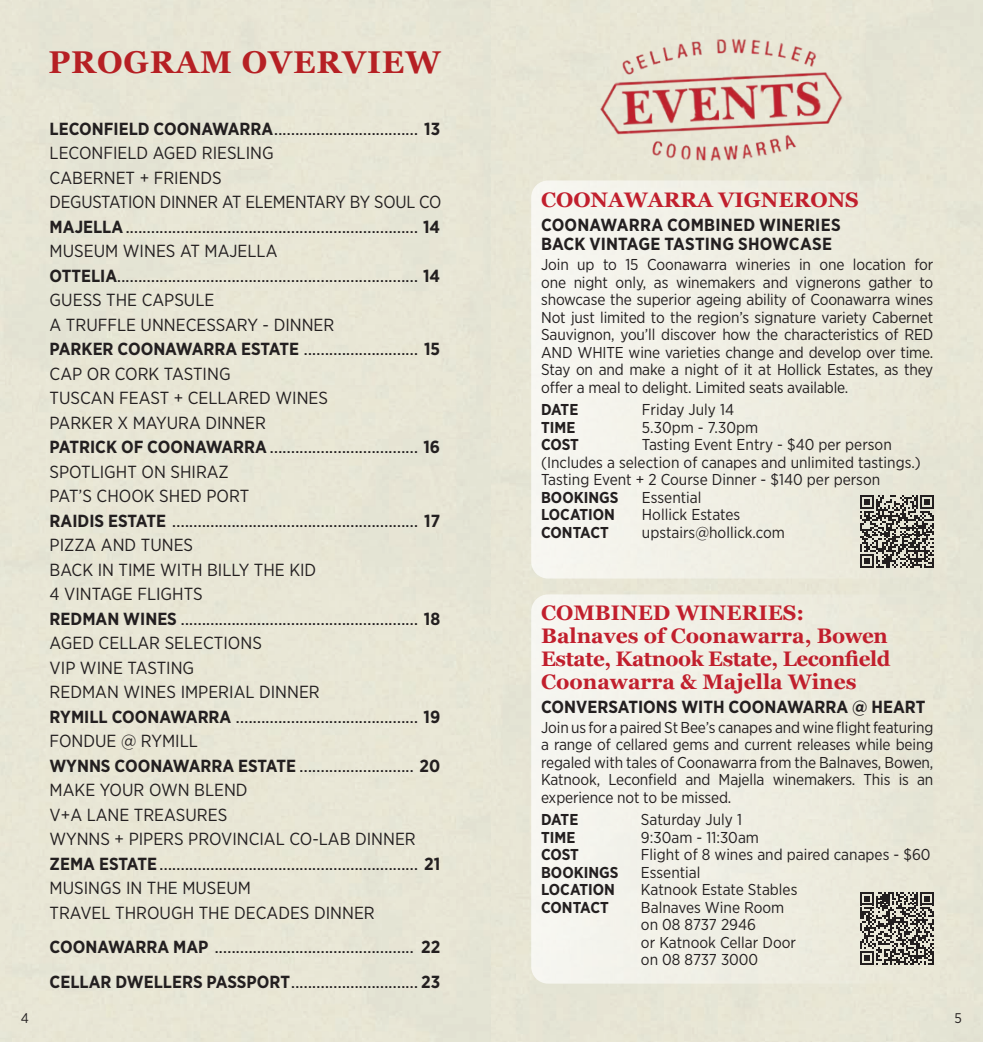
<style>
.page{position:relative;width:983px;height:1042px;background:#fff}
.page>*{position:absolute;margin:0;border:0;box-sizing:border-box;transform-origin:0 0}
.t1{font:700 31.5px "Georgia";letter-spacing:.03em;color:#b62024}
.t2{font:700 21px/22.8px "Georgia";color:#c11f2d}
.t3{font:17.5px/24.5px "Gotham Narrow";color:#231f20}
.t4{font:700 17.5px/19.2px "Gotham Narrow";color:#231f20}
.t5{font:15.75px/17.5px "Gotham Narrow";color:#231f20;text-align:justify}
.t6{font:700 15.75px "Gotham Narrow";color:#231f20}
.t7{font:14px "Gotham Narrow";color:#231f20}
.t8{font:700 12.25px "Gotham Narrow";color:#231f20}
.s1{font-size:17.5px}
</style>
<div class="page">
<div style="left:0;top:0;width:982px;height:1042px;background:#e8e6d5"></div>
<svg style="left:531px;top:180px;width:402px;height:398px;background:#efeee3"></svg>
<svg style="left:531px;top:594px;width:402px;height:389px;background:#efeee3"></svg>
<img style="left:593px;top:29px;width:256px;height:140px">
<svg style="left:860px;top:495px;width:73px;height:73px;background:#807d76"></svg>
<svg style="left:860px;top:891px;width:73px;height:74px;background:#827f78"></svg>
<h1 class="t1" style="left:48px;top:39px;width:393px">PROGRAM OVERVIEW</h1>
<p class="t8" style="left:50px;top:122px;width:392px"><span class="s1">LECONFIELD COONAWARRA</span>.................................. <span class="s1">13</span></p>
<p class="t3" style="left:50px;top:140px;width:393px">LECONFIELD AGED RIESLING<br>CABERNET + FRIENDS<br>DEGUSTATION DINNER AT ELEMENTARY BY SOUL CO</p>
<p class="t8" style="left:50px;top:220px;width:392px"><span class="s1">MAJELLA</span>..................................................................... <span class="s1">14</span></p>
<p class="t3" style="left:50px;top:238px;width:229px">MUSEUM WINES AT MAJELLA</p>
<p class="t8" style="left:50px;top:269px;width:392px"><span class="s1">OTTELIA</span>....................................................................... <span class="s1">14</span></p>
<p class="t3" style="left:50px;top:287px;width:286px">GUESS THE CAPSULE<br>A TRUFFLE UNNECESSARY - DINNER</p>
<p class="t8" style="left:50px;top:343px;width:392px"><span class="s1">PARKER COONAWARRA ESTATE</span> ........................... <span class="s1">15</span></p>
<p class="t3" style="left:50px;top:361px;width:280px">CAP OR CORK TASTING<br>TUSCAN FEAST + CELLARED WINES<br>PARKER X MAYURA DINNER</p>
<p class="t8" style="left:50px;top:441px;width:392px"><span class="s1">PATRICK OF COONAWARRA</span> ................................... <span class="s1">16</span></p>
<p class="t3" style="left:50px;top:459px;width:201px">SPOTLIGHT ON SHIRAZ<br>PAT’S CHOOK SHED PORT</p>
<p class="t8" style="left:50px;top:514px;width:392px"><span class="s1">RAIDIS ESTATE</span> .......................................................... <span class="s1">17</span></p>
<p class="t3" style="left:50px;top:532px;width:268px">PIZZA AND TUNES<br>BACK IN TIME WITH BILLY THE KID<br>4 VINTAGE FLIGHTS</p>
<p class="t8" style="left:50px;top:612px;width:392px"><span class="s1">REDMAN WINES</span> ........................................................ <span class="s1">18</span></p>
<p class="t3" style="left:50px;top:630px;width:272px">AGED CELLAR SELECTIONS<br>VIP WINE TASTING<br>REDMAN WINES IMPERIAL DINNER</p>
<p class="t8" style="left:50px;top:710px;width:392px"><span class="s1">RYMILL COONAWARRA</span> ........................................... <span class="s1">19</span></p>
<p class="t3" style="left:50px;top:728px;width:150px">FONDUE @ RYMILL</p>
<p class="t8" style="left:50px;top:759px;width:392px"><span class="s1">WYNNS COONAWARRA ESTATE</span> ........................... <span class="s1">20</span></p>
<p class="t3" style="left:50px;top:777px;width:367px">MAKE YOUR OWN BLEND<br>V+A LANE TREASURES<br>WYNNS + PIPERS PROVINCIAL CO-LAB DINNER</p>
<p class="t8" style="left:50px;top:857px;width:392px"><span class="s1">ZEMA ESTATE</span> ............................................................. <span class="s1">21</span></p>
<p class="t3" style="left:50px;top:875px;width:326px">MUSINGS IN THE MUSEUM<br>TRAVEL THROUGH THE DECADES DINNER</p>
<p class="t8" style="left:50px;top:941px;width:392px"><span class="s1">COONAWARRA MAP</span> ............................................... <span class="s1">22</span></p>
<p class="t8" style="left:50px;top:975px;width:392px"><span class="s1">CELLAR DWELLERS PASSPORT</span>.............................. <span class="s1">23</span></p>
<h2 class="t2" style="left:541px;top:187px;width:319px">COONAWARRA VIGNERONS</h2>
<p class="t4" style="left:541px;top:215px;width:301px">COONAWARRA COMBINED WINERIES<br>BACK VINTAGE TASTING SHOWCASE</p>
<p class="t5" style="left:541px;top:256px;width:393px">Join up to 15 Coonawarra wineries in one location for one night only, as winemakers and vignerons gather to showcase the superior ageing ability of Coonawarra wines Not just limited to the region’s signature variety Cabernet Sauvignon, you’ll discover how the characteristics of RED AND WHITE wine varieties change and develop over time.<br>Stay on and make a night of it at Hollick Estates, as they offer a meal to delight. Limited seats available.</p>
<p class="t6" style="left:541px;top:400px;width:39px">DATE</p>
<p class="t5" style="left:641px;top:401px;width:94px">Friday July 14</p>
<p class="t6" style="left:541px;top:417px;width:36px">TIME</p>
<p class="t5" style="left:641px;top:418px;width:118px">5.30pm - 7.30pm</p>
<p class="t6" style="left:541px;top:435px;width:39px">COST</p>
<p class="t5" style="left:541px;top:436px;width:381px;text-align:left;text-indent:101px">Tasting Event Entry - $40 per person (Includes a selection of canapes and unlimited tastings.)<br>Tasting Event + 2 Course Dinner - $140 per person</p>
<p class="t6" style="left:541px;top:487px;width:79px">BOOKINGS</p>
<p class="t5" style="left:641px;top:488px;width:61px">Essential</p>
<p class="t6" style="left:541px;top:505px;width:75px">LOCATION</p>
<p class="t5" style="left:641px;top:506px;width:100px">Hollick Estates</p>
<p class="t6" style="left:541px;top:522px;width:69px">CONTACT</p>
<p class="t5" style="left:641px;top:523px;width:144px">upstairs@hollick.com</p>
<h2 class="t2" style="left:541px;top:600px;width:351px">COMBINED WINERIES:<br>Balnaves of Coonawarra, Bowen<br>Estate, Katnook Estate, Leconfield<br>Coonawarra &amp; Majella Wines</h2>
<p class="t4" style="left:541px;top:697px;width:386px">CONVERSATIONS WITH COONAWARRA @ HEART</p>
<p class="t5" style="left:541px;top:718px;width:393px">Join us for a paired St Bee’s canapes and wine flight featuring a range of cellared gems and current releases while being regaled with tales of Coonawarra from the Balnaves, Bowen, Katnook, Leconfield and Majella winemakers. This is an experience not to be missed.</p>
<p class="t6" style="left:541px;top:809px;width:39px">DATE</p>
<p class="t5" style="left:640px;top:810px;width:102px">Saturday July 1</p>
<p class="t6" style="left:541px;top:827px;width:36px">TIME</p>
<p class="t5" style="left:640px;top:828px;width:119px">9:30am - 11:30am</p>
<p class="t6" style="left:541px;top:844px;width:39px">COST</p>
<p class="t5" style="left:640px;top:845px;width:291px">Flight of 8 wines and paired canapes - $60</p>
<p class="t6" style="left:541px;top:862px;width:79px">BOOKINGS</p>
<p class="t5" style="left:640px;top:863px;width:61px">Essential</p>
<p class="t6" style="left:541px;top:879px;width:75px">LOCATION</p>
<p class="t5" style="left:640px;top:880px;width:158px">Katnook Estate Stables</p>
<p class="t6" style="left:541px;top:897px;width:69px">CONTACT</p>
<p class="t5" style="left:640px;top:898px;width:156px;text-align:left">Balnaves Wine Room on 08 8737 2946<br>or Katnook Cellar Door on 08 8737 3000</p>
<p class="t7" style="left:21px;top:1009px;width:10px">4</p>
<p class="t7" style="left:954px;top:1009px;width:9px">5</p>
</div>
